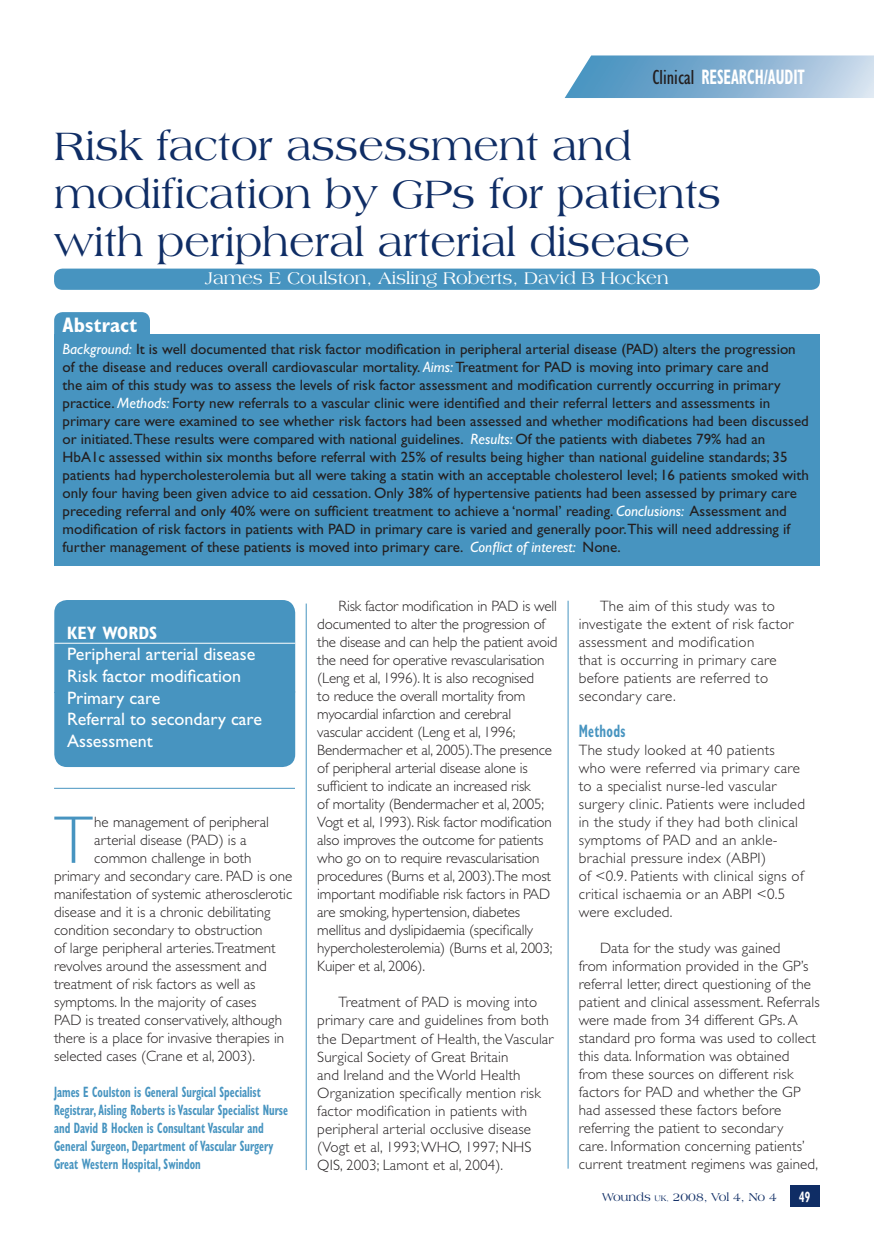
<style>
.page{position:relative;width:874px;height:1244px;background:#fff}
.page>*{position:absolute;margin:0;border:0;box-sizing:border-box;transform-origin:0 0}
.t1{font:300 67.8px "Gill Sans";color:#4794c0}
.t2{font:42px/48px "Americana BT";color:#0f2d65}
.t3{font:700 condensed 21px "Gill Sans";color:#fff;scale:.7 1}
.t4{font:700 condensed 21px "Gill Sans";color:#fff}
.t5{font:18px/21.6px "Gill Sans";color:#fff}
.t6{font:18px "Americana BT";color:#fff}
.t7{font:700 condensed 18px "Gill Sans";color:#fff}
.t8{font:700 condensed 18px "Gill Sans";letter-spacing:.02em;color:#4794c0;scale:.7 1}
.t9{font:300 15px/18px "Gill Sans";letter-spacing:.01em;color:#231f20}
.t10{font:15px/18px "Gill Sans";color:#231f20}
.t11{font:300 15px/18px "Gill Sans";letter-spacing:-.01em;color:#231f20}
.t12{font:700 condensed 15px/18px "Gill Sans";color:#4794c0;scale:.7 1}
.t13{font:700 condensed 15px "Gill Sans";color:#fff;scale:.7 1}
.t14{font:12px "Americana BT";color:#0f2d65}
.s1{font-weight:400;color:#231f20}
.s2{font-style:italic;color:#fff}
.s3{font-size:8.4px}
.s4{font-size:7.5px}
</style>
<div class="page">
<svg style="left:54px;top:268px;width:765px;height:22px;background:#4d97c2"></svg>
<div style="left:54px;top:312px;width:96px;height:22px;background:#4794c0"></div>
<div style="left:54px;top:334px;width:765px;height:232px;background:#4794c0"></div>
<div style="left:54px;top:600px;width:242px;height:167px;background:#4794c0"></div>
<hr style="left:54px;top:643px;width:241px;height:1px;background:#fff">
<hr style="left:54px;top:788px;width:241px;height:1px;background:#4794c0">
<svg style="left:564px;top:55px;width:309px;height:43px;background:#8cb6d5"></svg>
<hr style="left:306px;top:603px;width:1px;height:566px;background:#4794c0">
<hr style="left:567px;top:600px;width:1px;height:568px;background:#4794c0">
<div style="left:789px;top:1185px;width:30px;height:21px;background:#0f2d65"></div>
<h3 class="t3" style="left:652px;top:65px;width:219px"><span class="s1">Clinical</span> RESEARCH/AUDIT</h3>
<h2 class="t2" style="left:54px;top:122px;width:668px">Risk factor assessment and modification by GPs for patients with peripheral arterial disease</h2>
<p class="t6" style="left:205px;top:267px;width:465px">James E Coulston, Aisling Roberts, David B Hocken</p>
<h3 class="t4" style="left:63px;top:312px;width:76px">Abstract</h3>
<p class="t10" style="left:63px;top:340px;width:747px"><span class="s2">Background:</span> It is well documented that risk factor modification in peripheral arterial disease (PAD) alters the progression of the disease and reduces overall cardiovascular mortality. <span class="s2">Aims:</span> Treatment for PAD is moving into primary care and<br>the aim of this study was to assess the levels of risk factor assessment and modification currently occurring in primary practice. <span class="s2">Methods:</span> Forty new referrals to a vascular clinic were identified and their referral letters and assessments in primary care were examined to see whether risk factors had been assessed and whether modifications had been discussed or initiated.These results were compared with national guidelines. <span class="s2">Results:</span> Of the patients with diabetes 79% had an HbA1c assessed within six months before referral with 25% of results being higher than national guideline standards; 35 patients had hypercholesterolemia but all were taking a statin with an acceptable cholesterol level; 16 patients smoked with only four having been given advice to aid cessation. Only 38% of hypertensive patients had been assessed by primary care preceding referral and only 40% were on sufficient treatment to achieve a ‘normal’ reading. <span class="s2">Conclusions:</span> Assessment and modification of risk factors in patients with PAD in primary care is varied and generally poor.This will need addressing if further management of these patients is moved into primary care. <span class="s2">Conflict of interest:</span> None.</p>
<p class="t7" style="left:67px;top:622px;width:92px">KEY WORDS</p>
<p class="t5" style="left:67px;top:643px;width:196px">Peripheral arterial disease<br>Risk factor modification<br>Primary care<br>Referral to secondary care<br>Assessment</p>
<h1 class="t1" style="left:54px;top:802px;width:40px">T</h1>
<p class="t9" style="left:94px;top:813px;width:176px">he management of peripheral</p>
<p class="t9" style="left:94px;top:831px;width:154px">arterial disease (PAD) is a</p>
<p class="t9" style="left:94px;top:849px;width:159px">common challenge in both</p>
<p class="t9" style="left:54px;top:867px;width:240px">primary and secondary care. PAD is one</p>
<p class="t9" style="left:54px;top:885px;width:240px">manifestation of systemic atherosclerotic</p>
<p class="t9" style="left:54px;top:903px;width:218px">disease and it is a chronic debilitating</p>
<p class="t9" style="left:54px;top:921px;width:210px">condition secondary to obstruction</p>
<p class="t9" style="left:54px;top:939px;width:223px">of large peripheral arteries.Treatment</p>
<p class="t9" style="left:54px;top:957px;width:214px">revolves around the assessment and</p>
<p class="t9" style="left:54px;top:975px;width:203px">treatment of risk factors as well as</p>
<p class="t9" style="left:54px;top:993px;width:204px">symptoms. In the majority of cases</p>
<p class="t9" style="left:54px;top:1011px;width:229px">PAD is treated conservatively, although</p>
<p class="t9" style="left:54px;top:1029px;width:232px">there is a place for invasive therapies in</p>
<p class="t9" style="left:54px;top:1047px;width:202px">selected cases (Crane et al, 2003).</p>
<p class="t12" style="left:54px;top:1082px;width:335px">James E Coulston is General Surgical Specialist Registrar, Aisling Roberts is Vascular Specialist Nurse and David B Hocken is Consultant Vascular and General Surgeon, Department of Vascular Surgery Great Western Hospital, Swindon</p>
<p class="t11" style="left:317px;top:597px;width:241px;text-indent:21px">Risk factor modification in PAD is well documented to alter the progression of the disease and can help the patient avoid the need for operative revascularisation (Leng et al, 1996). It is also recognised<br>to reduce the overall mortality from myocardial infarction and cerebral vascular accident (Leng et al, 1996; Bendermacher et al, 2005).The presence of peripheral arterial disease alone is sufficient to indicate an increased risk<br>of mortality (Bendermacher et al, 2005; Vogt et al, 1993). Risk factor modification also improves the outcome for patients who go on to require revascularisation procedures (Burns et al, 2003).The most important modifiable risk factors in PAD are smoking, hypertension, diabetes mellitus and dyslipidaemia (specifically hypercholesterolemia) (Burns et al, 2003; Kuiper et al, 2006).</p>
<p class="t9" style="left:317px;top:993px;width:238px;text-indent:21px">Treatment of PAD is moving into primary care and guidelines from both the Department of Health, the Vascular Surgical Society of Great Britain<br>and Ireland and the World Health Organization specifically mention risk factor modification in patients with peripheral arterial occlusive disease (Vogt et al, 1993; WHO, 1997; NHS QIS, 2003; Lamont et al, 2004).</p>
<p class="t9" style="left:578px;top:597px;width:216px;text-indent:21px">The aim of this study was to investigate the extent of risk factor assessment and modification<br>that is occurring in primary care before patients are referred to secondary care.</p>
<p class="t8" style="left:578px;top:720px;width:68px">Methods</p>
<p class="t9" style="left:578px;top:741px;width:228px">The study looked at 40 patients who were referred via primary care to a specialist nurse-led vascular surgery clinic. Patients were included in the study if they had both clinical symptoms of PAD and an ankle&shy;brachial pressure index (ABPI)<br>of &lt;0.9. Patients with clinical signs of critical ischaemia or an ABPI &lt;0.5 were excluded.</p>
<p class="t9" style="left:578px;top:939px;width:242px;text-indent:21px">Data for the study was gained<br>from information provided in the GP’s referral letter, direct questioning of the patient and clinical assessment. Referrals were made from 34 different GPs. A standard pro forma was used to collect this data. Information was obtained from these sources on different risk factors for PAD and whether the GP had assessed these factors before referring the patient to secondary<br>care. Information concerning patients’ current treatment regimens was gained,</p>
<p class="t14" style="left:602px;top:1189px;width:176px">Wounds <span class="s3">UK</span><span class="s4">,</span> 2008, Vol 4, No 4</p>
<p class="t13" style="left:799px;top:1187px;width:17px">49</p>
</div>
